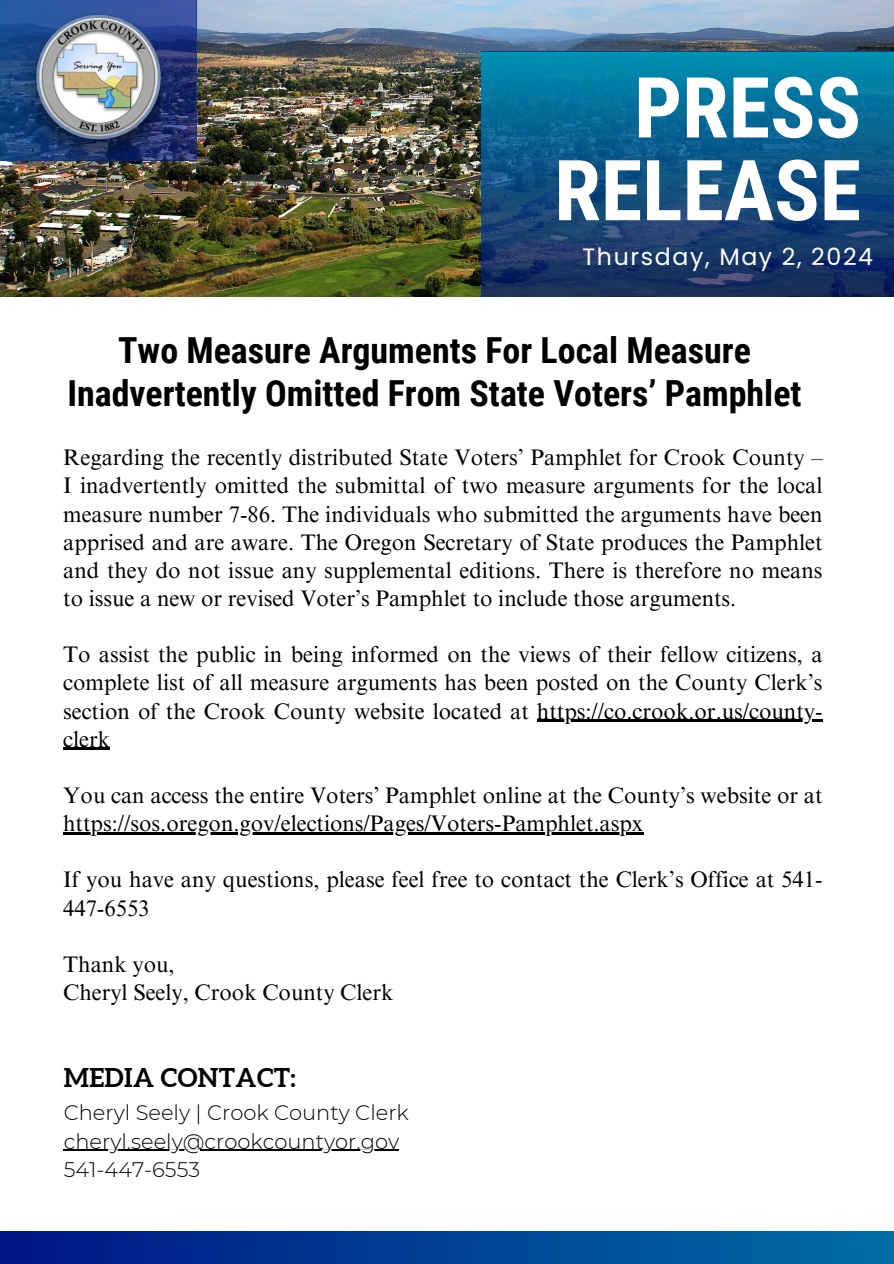
<style>
.page{position:relative;width:894px;height:1264px;background:#fff}
.page>*{position:absolute;margin:0;border:0;box-sizing:border-box;transform-origin:0 0}
.t1{font:700 84.15px "Roboto Condensed";color:#fff}
.t2{font:700 35.85px/42.8px "Roboto Condensed";color:#000;text-align:center}
.t3{font:700 25.8px "Aleo";letter-spacing:.015em;color:#000}
.t4{font:23.7px "Poppins";letter-spacing:.07em;color:#fff}
.t5{font:22.5px/28.2px "Times NRMT Pro";color:#000;text-align:justify}
.t6{font:300 21px "Montserrat";color:#000}
</style>
<div class="page">
<img style="left:0;top:0;width:893px;height:296px">
<svg style="left:481px;top:52px;width:412px;height:245px;background:#0e5684"></svg>
<div style="left:0;top:1230px;width:893px;height:33px;background:linear-gradient(to right,#001686,#006da5)"></div>
<svg style="left:0;top:0;width:196px;height:160px;background:#254082"></svg>
<img style="left:18px;top:10px;width:142px;height:159px">
<hr style="left:537px;top:719px;width:285px;height:3px;background:#000">
<hr style="left:63px;top:747px;width:47px;height:3px;background:#000">
<hr style="left:63px;top:832px;width:580px;height:2px;background:#000">
<hr style="left:64px;top:1149px;width:335px;height:1px;background:#000">
<h1 class="t1" style="left:634px;top:59px;width:228px">PRESS</h1>
<h1 class="t1" style="left:554px;top:142px;width:308px">RELEASE</h1>
<h4 class="t4" style="left:582px;top:240px;width:292px">Thursday, May 2, 2024</h4>
<h2 class="t2" style="left:67px;top:330px;width:735px">Two Measure Arguments For Local Measure<br>Inadvertently Omitted From State Voters’ Pamphlet</h2>
<p class="t5" style="left:63px;top:446px;width:760px">Regarding the recently distributed State Voters’ Pamphlet for Crook County – I inadvertently omitted the submittal of two measure arguments for the local measure number 7-86. The individuals who submitted the arguments have been apprised and are aware. The Oregon Secretary of State produces the Pamphlet and they do not issue any supplemental editions. There is therefore no means to issue a new or revised Voter’s Pamphlet to include those arguments.</p>
<p class="t5" style="left:63px;top:643px;width:760px">To assist the public in being informed on the views of their fellow citizens, a complete list of all measure arguments has been posted on the County Clerk’s section of the Crook County website located at https://co.crook.or.us/county-</p>
<p class="t5" style="left:63px;top:727px;width:48px">clerk</p>
<p class="t5" style="left:63px;top:784px;width:760px">You can access the entire Voters’ Pamphlet online at the County’s website or at</p>
<p class="t5" style="left:63px;top:812px;width:581px">https://sos.oregon.gov/elections/Pages/Voters-Pamphlet.aspx</p>
<p class="t5" style="left:63px;top:868px;width:760px">If you have any questions, please feel free to contact the Clerk’s Office at 541-</p>
<p class="t5" style="left:63px;top:896px;width:88px">447-6553</p>
<p class="t5" style="left:63px;top:952px;width:113px">Thank you,</p>
<p class="t5" style="left:63px;top:980px;width:332px">Cheryl Seely, Crook County Clerk</p>
<h3 class="t3" style="left:64px;top:1062px;width:233px">MEDIA CONTACT:</h3>
<p class="t6" style="left:64px;top:1100px;width:346px">Cheryl Seely | Crook County Clerk</p>
<p class="t6" style="left:64px;top:1128px;width:337px">cheryl.seely@crookcountyor.gov</p>
<p class="t6" style="left:64px;top:1156px;width:138px">541-447-6553</p>
</div>
